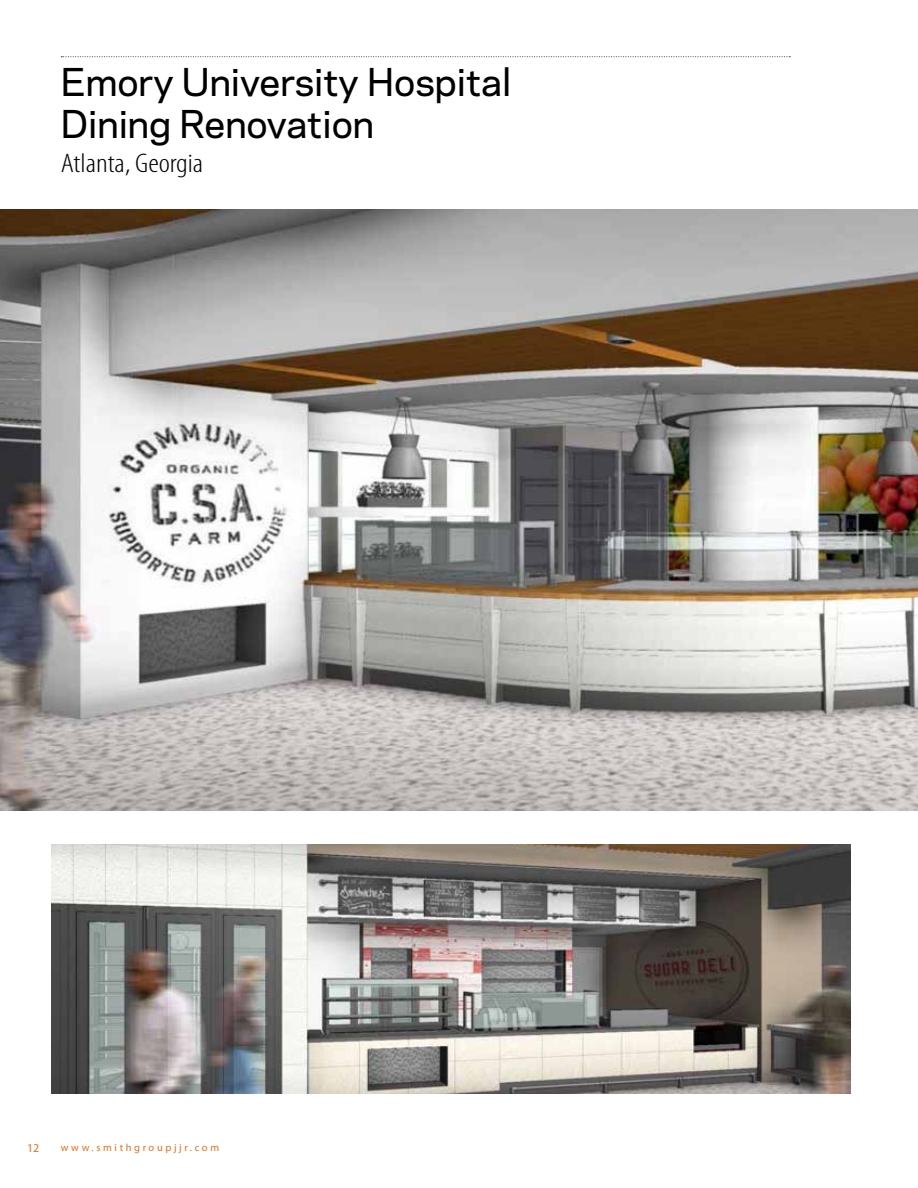
<style>
.page{position:relative;width:918px;height:1188px;background:#fff}
.page>*{position:absolute;margin:0;border:0;box-sizing:border-box;transform-origin:0 0}
.t1{font:500 36px/41.4px "Polaris";color:#000}
.t2{font:300 condensed 27px "Myriad Pro";color:#000;scale:1.17 1}
.t3{font:12px "Myriad Pro";color:#e36f1e}
.t4{font:10.5px "Myriad Pro";letter-spacing:.25em;color:#e36f1e}
</style>
<div class="page">
<svg style="left:61px;top:56px;width:729px;height:1px"></svg>
<img style="left:52px;top:844px;width:798px;height:250px">
<img style="left:0;top:210px;width:918px;height:601px">
<p class="t1" style="left:61px;top:60px;width:452px">Emory University Hospital<br>Dining Renovation</p>
<p class="t2" style="left:61px;top:147px;width:123px">Atlanta, Georgia</p>
<p class="t3" style="left:27px;top:1142px;width:14px">12</p>
<p class="t4" style="left:61px;top:1142px;width:160px">www.smithgroupjjr.com</p>
</div>
